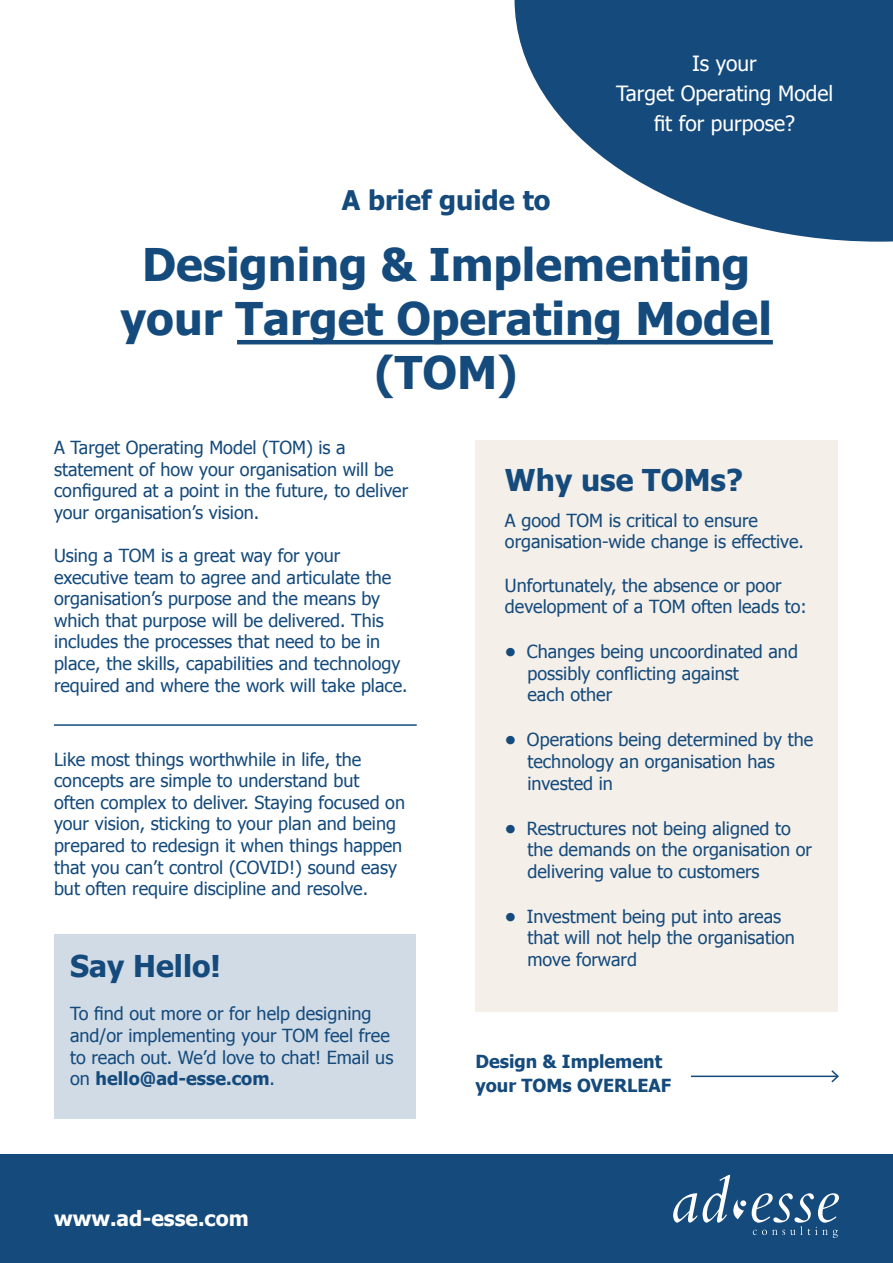
<style>
.page{position:relative;width:893px;height:1263px;background:#fff}
.page>*{position:absolute;margin:0;border:0;box-sizing:border-box;transform-origin:0 0}
.t1{font:700 45px/54px "Tahoma";color:#144a7c;text-align:center}
.t2{font:700 30px "Tahoma";color:#144a7c}
.t3{font:700 27px "Tahoma";color:#144a7c}
.t4{font:21px "Tahoma";color:#fff}
.t5{font:700 21px "Tahoma";color:#fff}
.t6{font:18px/21.6px "Tahoma";color:#144a7c}
.t7{font:700 18px "Tahoma";color:#144a7c}
.s1{font-weight:700}
</style>
<div class="page">
<div style="left:475px;top:440px;width:363px;height:572px;background:#f4efe8"></div>
<hr style="left:237px;top:340px;width:536px;height:4px;background:#144a7c">
<svg style="left:514px;top:0;width:379px;height:242px;fill:#144a7c"></svg>
<div style="left:0;top:1155px;width:893px;height:108px;background:#144a7c"></div>
<svg style="left:673px;top:1193px;width:24px;height:29px"></svg>
<svg style="left:703px;top:1175px;width:43px;height:48px"></svg>
<svg style="left:752px;top:1193px;width:87px;height:45px"></svg>
<div style="left:54px;top:934px;width:362px;height:184px;background:#d0dbe5"></div>
<hr style="left:54px;top:724px;width:363px;height:2px;background:#144a7c">
<hr style="left:691px;top:1075px;width:147px;height:2px;background:#144a7c">
<svg style="left:830px;top:1070px;width:9px;height:13px"></svg>
<p class="t4" style="left:692px;top:49px;width:66px">Is your</p>
<p class="t4" style="left:616px;top:79px;width:219px">Target Operating Model</p>
<p class="t4" style="left:654px;top:109px;width:143px">fit for purpose?</p>
<p class="t3" style="left:342px;top:182px;width:210px">A brief guide to</p>
<p class="t1" style="left:142px;top:235px;width:610px">Designing &amp; Implementing</p>
<p class="t1" style="left:120px;top:289px;width:653px">your Target Operating Model (TOM)</p>
<p class="t6" style="left:54px;top:436px;width:356px">A Target Operating Model (TOM) is a statement of how your organisation will be configured at a point in the future, to deliver your organisation’s vision.</p>
<p class="t6" style="left:54px;top:544px;width:355px">Using a TOM is a great way for your executive team to agree and articulate the organisation’s purpose and the means by which that purpose will be delivered. This includes the processes that need to be in place, the skills, capabilities and technology required and where the work will take place.</p>
<p class="t6" style="left:54px;top:747px;width:353px">Like most things worthwhile in life, the concepts are simple to understand but<br>often complex to deliver. Staying focused on your vision, sticking to your plan and being prepared to redesign it when things happen that you can’t control (COVID!) sound easy but often require discipline and resolve.</p>
<p class="t2" style="left:70px;top:945px;width:152px">Say Hello!</p>
<p class="t6" style="left:70px;top:1002px;width:325px">To find out more or for help designing and/or implementing your TOM feel free to reach out. We’d love to chat! Email us on <span class="s1">hello@ad-esse.com</span>.</p>
<p class="t5" style="left:54px;top:1203px;width:196px">www.ad-esse.com</p>
<p class="t2" style="left:505px;top:459px;width:240px">Why use TOMs?</p>
<p class="t6" style="left:505px;top:508px;width:300px">A good TOM is critical to ensure organisation-wide change is effective.</p>
<p class="t6" style="left:505px;top:573px;width:303px">Unfortunately, the absence or poor development of a TOM often leads to:</p>
<p class="t6" style="left:505px;top:640px;width:294px"><span class="s1">•</span> Changes being uncoordinated and</p>
<p class="t6" style="left:527px;top:661px;width:213px">possibly conflicting against</p>
<p class="t6" style="left:527px;top:683px;width:86px">each other</p>
<p class="t6" style="left:505px;top:728px;width:310px"><span class="s1">•</span> Operations being determined by the</p>
<p class="t6" style="left:527px;top:750px;width:249px">technology an organisation has</p>
<p class="t6" style="left:527px;top:771px;width:87px">invested in</p>
<p class="t6" style="left:505px;top:816px;width:287px"><span class="s1">•</span> Restructures not being aligned to</p>
<p class="t6" style="left:527px;top:838px;width:286px">the demands on the organisation or</p>
<p class="t6" style="left:527px;top:859px;width:234px">delivering value to customers</p>
<p class="t6" style="left:505px;top:904px;width:278px"><span class="s1">•</span> Investment being put into areas</p>
<p class="t6" style="left:527px;top:926px;width:269px">that will not help the organisation</p>
<p class="t6" style="left:527px;top:948px;width:111px">move forward</p>
<p class="t7" style="left:475px;top:1048px;width:188px">Design &amp; Implement</p>
<p class="t7" style="left:475px;top:1072px;width:197px">your TOMs OVERLEAF</p>
</div>
